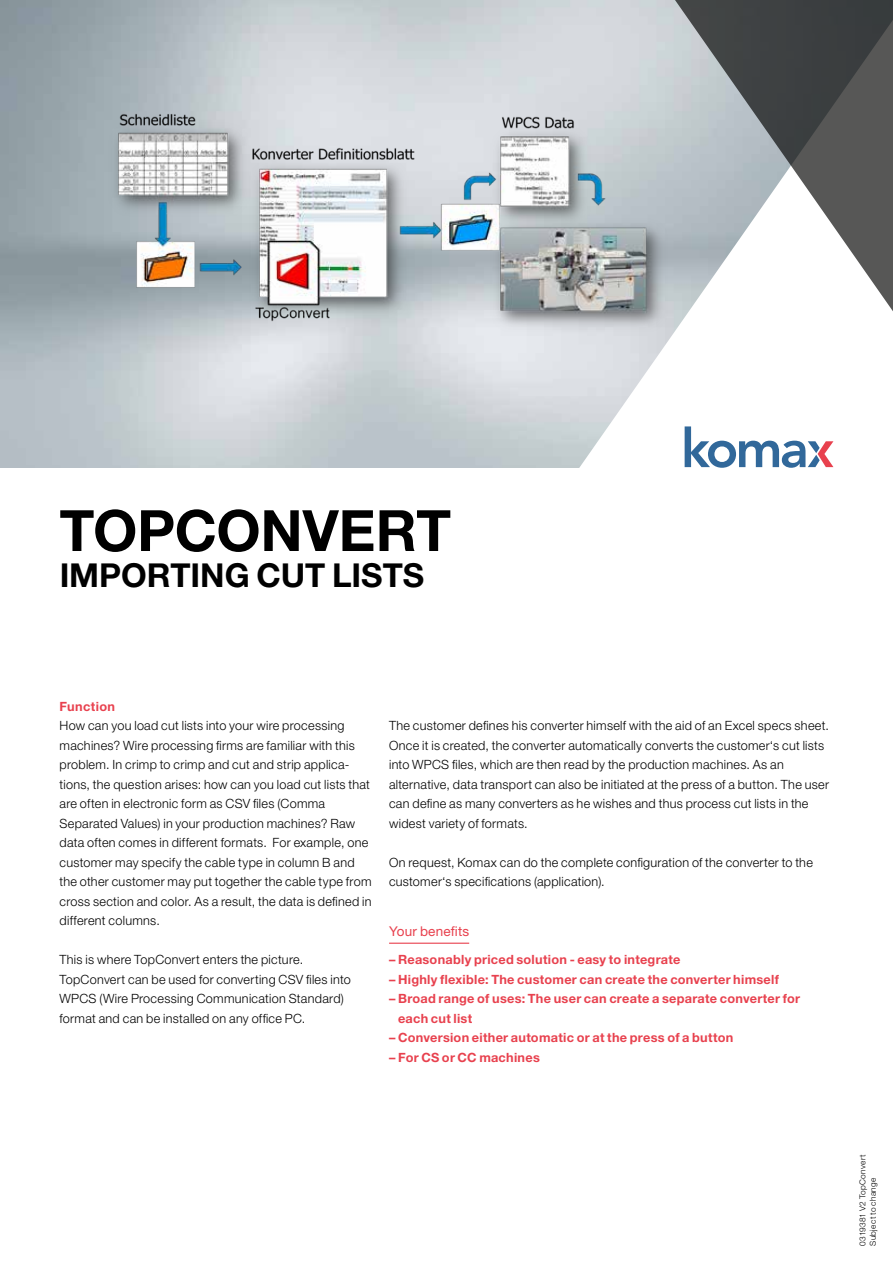
<style>
.page{position:relative;width:893px;height:1263px;background:#fff}
.page>*{position:absolute;margin:0;border:0;box-sizing:border-box;transform-origin:0 0}
.t1{font:700 57px "Helvetica Neue LT Std";letter-spacing:-.005em;color:#000}
.t2{font:700 33px "Helvetica Neue LT Std";color:#000}
.t3{font:13.5px "Helvetica Neue LT Std";letter-spacing:.015em;color:#e8414e}
.t4{font:300 12.75px/19.5px "Helvetica Neue LT Std";letter-spacing:.025em;color:#000}
.t5{font:700 12.75px/19.5px "Helvetica Neue LT Std";letter-spacing:.02em;color:#e8414e}
.t6{font:300 8.25px/10.5px "Helvetica Neue LT Std";letter-spacing:.045em;color:#000}
</style>
<div class="page">
<img style="left:107px;top:106px;width:458px;height:229px">
<svg style="left:565px;top:20px;width:269px;height:448px"></svg>
<svg style="left:659px;top:0;width:234px;height:363px"></svg>
<svg style="left:685px;top:426px;width:148px;height:42px"></svg>
<hr style="left:389px;top:943px;width:80px;height:1px;background:#e8414e">
<h1 class="t1" style="left:60px;top:495px;width:393px">TOPCONVERT</h1>
<h2 class="t2" style="left:60px;top:555px;width:366px">IMPORTING CUT LISTS</h2>
<p class="t5" style="left:60px;top:696px;width:57px">Function</p>
<p class="t4" style="left:60px;top:716px;width:314px">How can you load cut lists into your wire processing machines? Wire processing firms are familiar with this problem. In crimp to crimp and cut and strip applica&shy;tions, the question arises: how can you load cut lists that are often in electronic form as CSV files (Comma Separated Values) in your production machines? Raw data often comes in different formats. For example, one customer may specify the cable type in column B and the other customer may put together the cable type from cross section and color. As a result, the data is defined in different columns.</p>
<p class="t4" style="left:60px;top:950px;width:293px">This is where TopConvert enters the picture.<br>TopConvert can be used for converting CSV files into WPCS (Wire Processing Communication Standard) format and can be installed on any office PC.</p>
<p class="t4" style="left:389px;top:716px;width:441px">The customer defines his converter himself with the aid of an Excel specs sheet.<br>Once it is created, the converter automatically converts the customer‘s cut lists into WPCS files, which are then read by the production machines. As an alternative, data transport can also be initiated at the press of a button. The user can define as many converters as he wishes and thus process cut lists in the widest variety of formats.</p>
<p class="t4" style="left:389px;top:852px;width:425px">On request, Komax can do the complete configuration of the converter to the customer‘s specifications (application).</p>
<p class="t3" style="left:389px;top:923px;width:82px">Your benefits</p>
<p class="t5" style="left:389px;top:950px;width:293px">– Reasonably priced solution - easy to integrate</p>
<p class="t5" style="left:389px;top:969px;width:391px">– Highly flexible: The customer can create the converter himself</p>
<p class="t5" style="left:398px;top:989px;width:404px;text-indent:-9px">– Broad range of uses: The user can create a separate converter for each cut list</p>
<p class="t5" style="left:389px;top:1028px;width:346px">– Conversion either automatic or at the press of a button</p>
<p class="t5" style="left:389px;top:1047px;width:152px">– For CS or CC machines</p>
<p class="t6" style="left:857px;top:1246px;width:93px;rotate:-90deg">0319381 V2 TopConvert<br>Subject to change</p>
</div>
